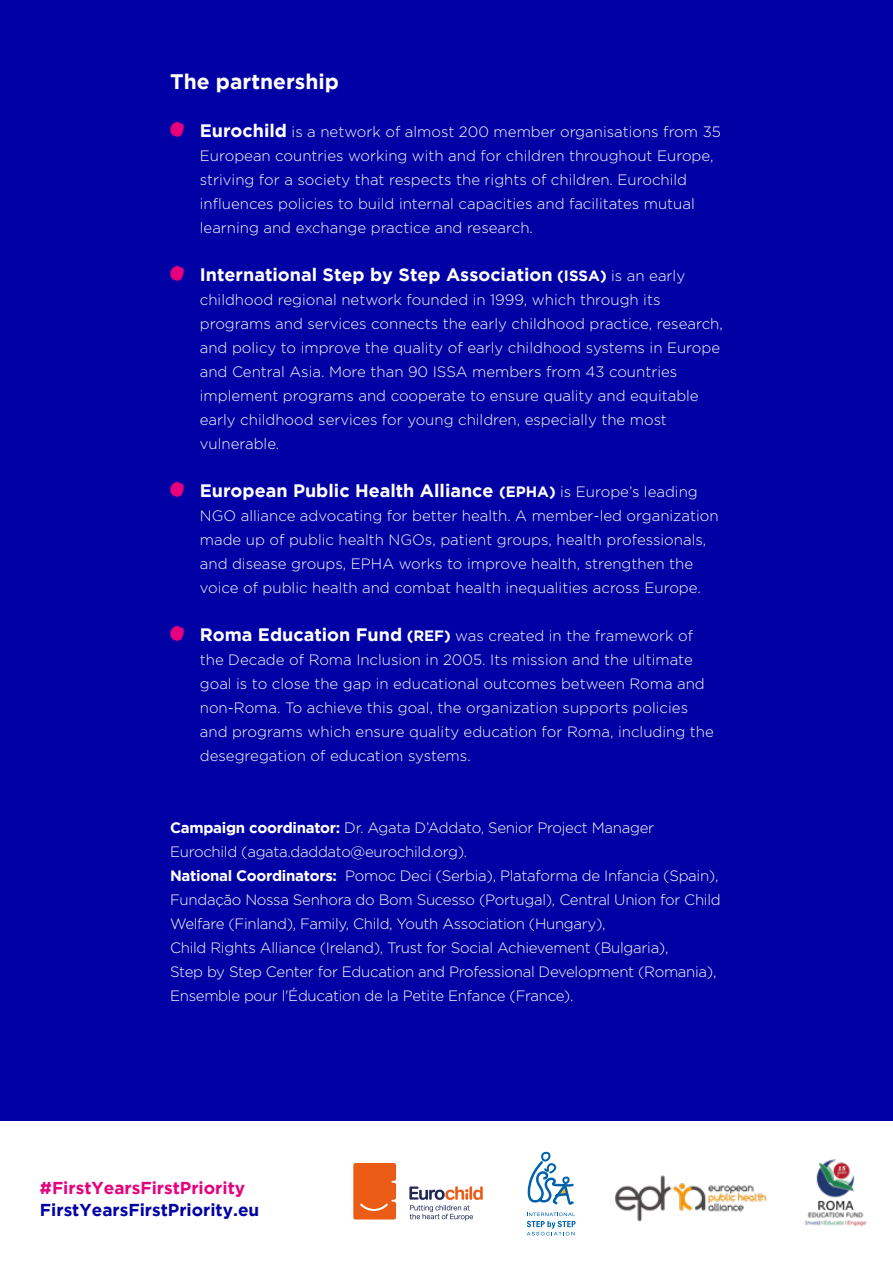
<style>
.page{position:relative;width:893px;height:1263px;background:#fff}
.page>*{position:absolute;margin:0;border:0;box-sizing:border-box;transform-origin:0 0}
.t1{font:700 21px "Gotham";color:#fff}
.t2{font:700 18px "Gotham";color:#fff}
.t3{font:700 17.25px "Gotham";color:#0000a4}
.t4{font:700 17.25px "Gotham";color:#e5007e}
.t5{font:300 15px/24px "Gotham";color:#fff}
.t6{font:300 15px/24px "Gotham";letter-spacing:-.02em;color:#fff}
.s1{font-weight:700;font-size:18px}
.s2{font-size:15px}
.s3{font-weight:300;font-size:15px}
.s4{font-weight:700}
</style>
<div class="page">
<div style="left:0;top:0;width:893px;height:1120px;background:#0000a4"></div>
<svg style="left:170px;top:122px;width:14px;height:15px"></svg>
<svg style="left:170px;top:266px;width:14px;height:15px"></svg>
<svg style="left:170px;top:482px;width:14px;height:15px"></svg>
<svg style="left:170px;top:626px;width:14px;height:15px"></svg>
<svg style="left:353px;top:1163px;width:43px;height:56px;background:#eb6320"></svg>
<svg style="left:409px;top:1186px;width:74px;height:35px"></svg>
<img style="left:615px;top:1175px;width:152px;height:47px">
<svg style="left:527px;top:1152px;width:48px;height:83px"></svg>
<img style="left:804px;top:1159px;width:63px;height:67px">
<h1 class="t1" style="left:170px;top:69px;width:170px">The partnership</h1>
<p class="t5" style="left:200px;top:119px;width:522px"><span class="s1">Eurochild</span> is a network of almost 200 member organisations from 35<br>European countries working with and for children throughout Europe, striving for a society that respects the rights of children. Eurochild influences policies to build internal capacities and facilitates mutual learning and exchange practice and research.</p>
<p class="t2" style="left:200px;top:264px;width:487px">International Step by Step Association <span class="s2">(ISSA)</span> <span class="s3">is an early</span></p>
<p class="t5" style="left:200px;top:287px;width:524px">childhood regional network founded in 1999, which through its programs and services connects the early childhood practice, research, and policy to improve the quality of early childhood systems in Europe and Central Asia. More than 90 ISSA members from 43 countries implement programs and cooperate to ensure quality and equitable early childhood services for young children, especially the most vulnerable.</p>
<p class="t2" style="left:200px;top:480px;width:499px">European Public Health Alliance <span class="s2">(EPHA)</span> <span class="s3">is Europe’s leading</span></p>
<p class="t5" style="left:200px;top:503px;width:520px">NGO alliance advocating for better health. A member-led organization made up of public health NGOs, patient groups, health professionals, and disease groups, EPHA works to improve health, strengthen the voice of public health and combat health inequalities across Europe.</p>
<p class="t5" style="left:200px;top:623px;width:515px"><span class="s1">Roma Education Fund</span> <span class="s4">(REF)</span> was created in the framework of the Decade of Roma Inclusion in 2005. Its mission and the ultimate goal is to close the gap in educational outcomes between Roma and non-Roma. To achieve this goal, the organization supports policies and programs which ensure quality education for Roma, including the desegregation of education systems.</p>
<p class="t6" style="left:170px;top:815px;width:552px"><span class="s4">Campaign coordinator:</span> Dr. Agata D’Addato, Senior Project Manager Eurochild (agata.daddato@eurochild.org).<br><span class="s4">National Coordinators:</span> Pomoc Deci (Serbia), Plataforma de Infancia (Spain), Fundação Nossa Senhora do Bom Sucesso (Portugal), Central Union for Child Welfare (Finland), Family, Child, Youth Association (Hungary),<br>Child Rights Alliance (Ireland), Trust for Social Achievement (Bulgaria),<br>Step by Step Center for Education and Professional Development (Romania), Ensemble pour l'Éducation de la Petite Enfance (France).</p>
<p class="t4" style="left:40px;top:1178px;width:207px">#FirstYearsFirstPriority</p>
<p class="t3" style="left:40px;top:1200px;width:221px">FirstYearsFirstPriority.eu</p>
</div>
